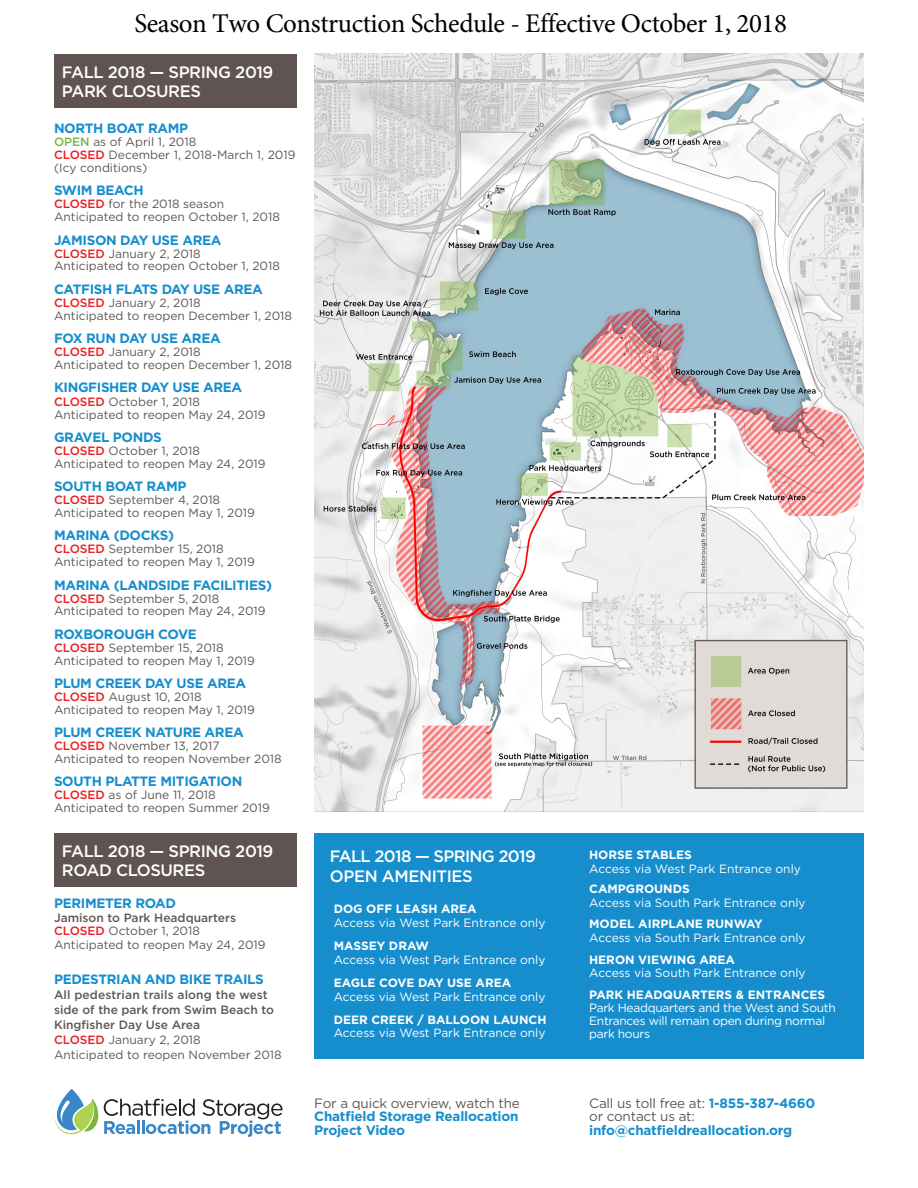
<style>
.page{position:relative;width:918px;height:1188px;background:#fff}
.page>*{position:absolute;margin:0;border:0;box-sizing:border-box;transform-origin:0 0}
.t1{font:27px "Minion Pro";letter-spacing:-.015em;color:#000}
.t2{font:500 16.5px/19.5px "Gotham";letter-spacing:-.025em;color:#fff}
.t3{font:700 13.5px/13.5px "Gotham";letter-spacing:-.025em;color:#168ece}
.t4{font:12px "Gotham";color:#5f5753}
.t5{font:12px/12.9px "Gotham";letter-spacing:-.01em;color:#fff}
.t6{font:700 12px "Gotham";color:#fff}
.t7{font:500 12px/15px "Gotham";color:#5f5753}
.s1{font-weight:500;color:#7eb242}
.s2{font-weight:500;color:#ed1d24}
.s3{font-weight:400;color:#5f5753}
</style>
<div class="page">
<div style="left:314px;top:833px;width:550px;height:225px;background:#168ece"></div>
<div style="left:54px;top:54px;width:243px;height:54px;background:#5f5452"></div>
<svg style="left:104px;top:1099px;width:179px;height:38px"></svg>
<svg style="left:54px;top:1089px;width:44px;height:45px"></svg>
<div style="left:54px;top:833px;width:243px;height:54px;background:#5f5452"></div>
<img style="left:314px;top:54px;width:550px;height:757px">
<h1 class="t1" style="left:135px;top:5px;width:654px">Season Two Construction Schedule - Effective October 1, 2018</h1>
<p class="t2" style="left:62px;top:62px;width:213px">FALL 2018 — SPRING 2019<br>PARK CLOSURES</p>
<p class="t3" style="left:54px;top:121px;width:136px">NORTH BOAT RAMP</p>
<p class="t4" style="left:54px;top:134px;width:144px"><span class="s1">OPEN</span> as of April 1, 2018</p>
<p class="t4" style="left:54px;top:147px;width:243px"><span class="s2">CLOSED</span> December 1, 2018-March 1, 2019</p>
<p class="t4" style="left:54px;top:160px;width:95px">(Icy conditions)</p>
<p class="t3" style="left:54px;top:184px;width:91px">SWIM BEACH</p>
<p class="t4" style="left:54px;top:196px;width:172px"><span class="s2">CLOSED</span> for the 2018 season</p>
<p class="t4" style="left:54px;top:209px;width:228px">Anticipated to reopen October 1, 2018</p>
<p class="t3" style="left:54px;top:233px;width:169px">JAMISON DAY USE AREA</p>
<p class="t4" style="left:54px;top:246px;width:148px"><span class="s2">CLOSED</span> January 2, 2018</p>
<p class="t4" style="left:54px;top:259px;width:228px">Anticipated to reopen October 1, 2018</p>
<p class="t3" style="left:54px;top:282px;width:210px">CATFISH FLATS DAY USE AREA</p>
<p class="t4" style="left:54px;top:295px;width:148px"><span class="s2">CLOSED</span> January 2, 2018</p>
<p class="t4" style="left:54px;top:308px;width:240px">Anticipated to reopen December 1, 2018</p>
<p class="t3" style="left:54px;top:331px;width:168px">FOX RUN DAY USE AREA</p>
<p class="t4" style="left:54px;top:344px;width:148px"><span class="s2">CLOSED</span> January 2, 2018</p>
<p class="t4" style="left:54px;top:357px;width:240px">Anticipated to reopen December 1, 2018</p>
<p class="t3" style="left:54px;top:381px;width:190px">KINGFISHER DAY USE AREA</p>
<p class="t4" style="left:54px;top:394px;width:148px"><span class="s2">CLOSED</span> October 1, 2018</p>
<p class="t4" style="left:54px;top:407px;width:213px">Anticipated to reopen May 24, 2019</p>
<p class="t3" style="left:54px;top:430px;width:109px">GRAVEL PONDS</p>
<p class="t4" style="left:54px;top:443px;width:148px"><span class="s2">CLOSED</span> October 1, 2018</p>
<p class="t4" style="left:54px;top:456px;width:213px">Anticipated to reopen May 24, 2019</p>
<p class="t3" style="left:54px;top:480px;width:134px">SOUTH BOAT RAMP</p>
<p class="t4" style="left:54px;top:492px;width:168px"><span class="s2">CLOSED</span> September 4, 2018</p>
<p class="t4" style="left:54px;top:505px;width:203px">Anticipated to reopen May 1, 2019</p>
<p class="t3" style="left:54px;top:529px;width:122px">MARINA (DOCKS)</p>
<p class="t4" style="left:54px;top:541px;width:171px"><span class="s2">CLOSED</span> September 15, 2018</p>
<p class="t4" style="left:54px;top:554px;width:203px">Anticipated to reopen May 1, 2019</p>
<p class="t3" style="left:54px;top:578px;width:220px">MARINA (LANDSIDE FACILITIES)</p>
<p class="t4" style="left:54px;top:591px;width:167px"><span class="s2">CLOSED</span> September 5, 2018</p>
<p class="t4" style="left:54px;top:604px;width:213px">Anticipated to reopen May 24, 2019</p>
<p class="t3" style="left:54px;top:627px;width:145px">ROXBOROUGH COVE</p>
<p class="t4" style="left:54px;top:640px;width:171px"><span class="s2">CLOSED</span> September 15, 2018</p>
<p class="t4" style="left:54px;top:653px;width:203px">Anticipated to reopen May 1, 2019</p>
<p class="t3" style="left:54px;top:676px;width:194px">PLUM CREEK DAY USE AREA</p>
<p class="t4" style="left:54px;top:689px;width:149px"><span class="s2">CLOSED</span> August 10, 2018</p>
<p class="t4" style="left:54px;top:702px;width:203px">Anticipated to reopen May 1, 2019</p>
<p class="t3" style="left:54px;top:726px;width:191px">PLUM CREEK NATURE AREA</p>
<p class="t4" style="left:54px;top:738px;width:167px"><span class="s2">CLOSED</span> November 13, 2017</p>
<p class="t4" style="left:54px;top:751px;width:229px">Anticipated to reopen November 2018</p>
<p class="t3" style="left:54px;top:775px;width:190px">SOUTH PLATTE MITIGATION</p>
<p class="t4" style="left:54px;top:787px;width:163px"><span class="s2">CLOSED</span> as of June 11, 2018</p>
<p class="t4" style="left:54px;top:800px;width:217px">Anticipated to reopen Summer 2019</p>
<p class="t2" style="left:62px;top:841px;width:213px">FALL 2018 — SPRING 2019<br>ROAD CLOSURES</p>
<p class="t3" style="left:54px;top:897px;width:124px">PERIMETER ROAD</p>
<p class="t7" style="left:54px;top:910px;width:184px">Jamison to Park Headquarters</p>
<p class="t4" style="left:54px;top:923px;width:148px"><span class="s2">CLOSED</span> October 1, 2018</p>
<p class="t4" style="left:54px;top:937px;width:213px">Anticipated to reopen May 24, 2019</p>
<p class="t3" style="left:54px;top:972px;width:211px">PEDESTRIAN AND BIKE TRAILS</p>
<p class="t7" style="left:54px;top:987px;width:222px">All pedestrian trails along the west side of the park from Swim Beach to<br>Kingfisher Day Use Area</p>
<p class="t4" style="left:54px;top:1032px;width:148px"><span class="s2">CLOSED</span> January 2, 2018</p>
<p class="t4" style="left:54px;top:1047px;width:229px">Anticipated to reopen November 2018</p>
<p class="t2" style="left:330px;top:847px;width:207px">FALL 2018 — SPRING 2019<br>OPEN AMENITIES</p>
<p class="t6" style="left:589px;top:847px;width:104px">HORSE STABLES</p>
<p class="t5" style="left:589px;top:862px;width:213px">Access via West Park Entrance only</p>
<p class="t6" style="left:589px;top:881px;width:102px">CAMPGROUNDS</p>
<p class="t5" style="left:589px;top:896px;width:218px">Access via South Park Entrance only</p>
<p class="t6" style="left:589px;top:916px;width:175px">MODEL AIRPLANE RUNWAY</p>
<p class="t5" style="left:589px;top:931px;width:218px">Access via South Park Entrance only</p>
<p class="t6" style="left:589px;top:951px;width:147px">HERON VIEWING AREA</p>
<p class="t5" style="left:589px;top:966px;width:218px">Access via South Park Entrance only</p>
<p class="t6" style="left:589px;top:987px;width:238px">PARK HEADQUARTERS &amp; ENTRANCES</p>
<p class="t5" style="left:589px;top:1001px;width:248px">Park Headquarters and the West and South<br>Entrances will remain open during normal park hours</p>
<p class="t6" style="left:334px;top:901px;width:145px">DOG OFF LEASH AREA</p>
<p class="t5" style="left:334px;top:916px;width:213px">Access via West Park Entrance only</p>
<p class="t6" style="left:334px;top:938px;width:97px">MASSEY DRAW</p>
<p class="t5" style="left:334px;top:953px;width:213px">Access via West Park Entrance only</p>
<p class="t6" style="left:334px;top:975px;width:179px">EAGLE COVE DAY USE AREA</p>
<p class="t5" style="left:334px;top:990px;width:213px">Access via West Park Entrance only</p>
<p class="t6" style="left:334px;top:1012px;width:214px">DEER CREEK / BALLOON LAUNCH</p>
<p class="t5" style="left:334px;top:1026px;width:213px">Access via West Park Entrance only</p>
<p class="t3" style="left:314px;top:1096px;width:207px;text-align:justify"><span class="s3">For a quick overview, watch the </span>Chatfield Storage Reallocation Project Video</p>
<p class="t3" style="left:589px;top:1096px;width:228px"><span class="s3">Call us toll free at:</span> 1-855-387-4660 <span class="s3">or contact us at: </span>info@chatfieldreallocation.org</p>
</div>
